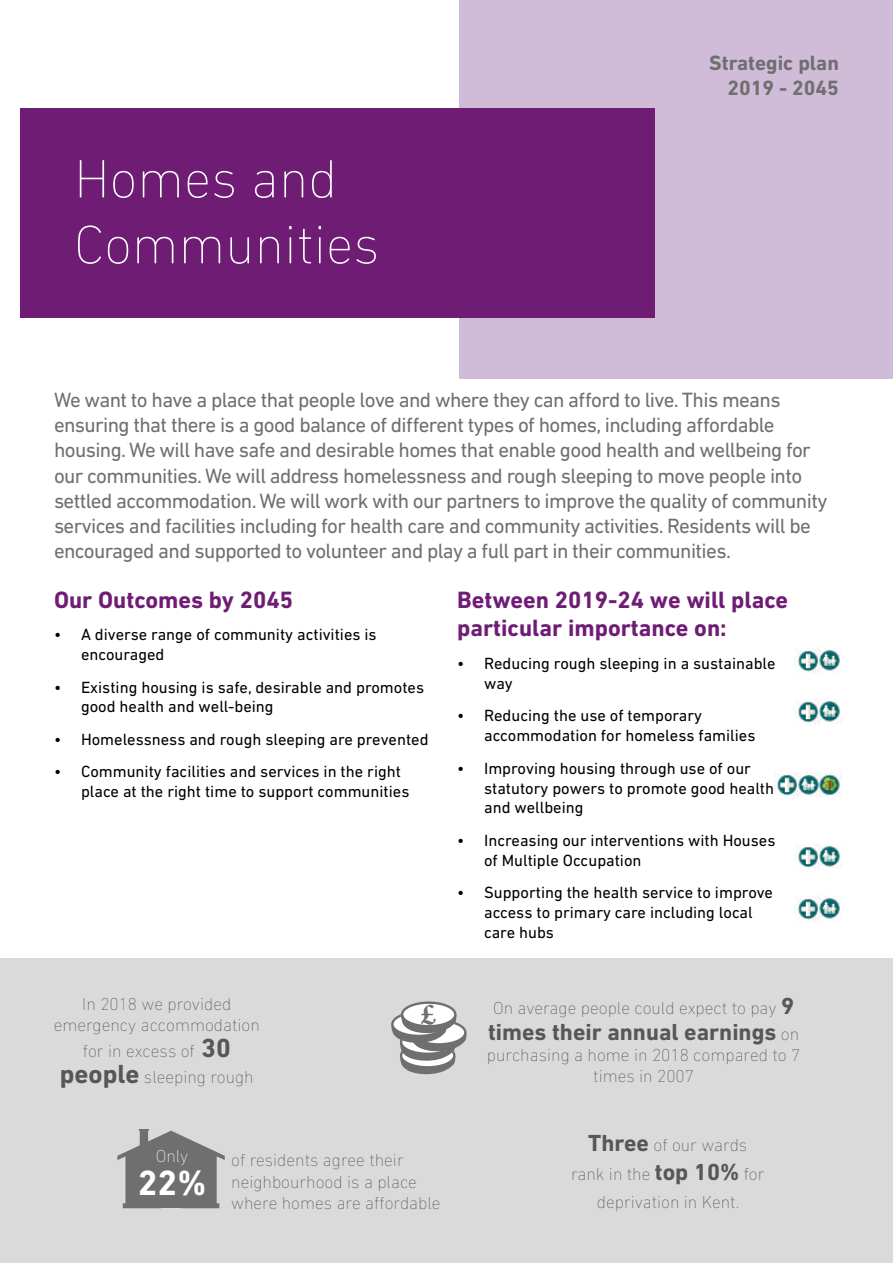
<style>
.page{position:relative;width:893px;height:1263px;background:#fff}
.page>*{position:absolute;margin:0;border:0;box-sizing:border-box;transform-origin:0 0}
.t1{font:200 54.9px/65.8px "DIN Next LT Pro";color:#fff}
.t2{font:700 35.7px "DIN Next LT Pro";color:#fff}
.t3{font:700 30.3px "Minion Pro";color:#706f6f}
.t4{font:700 24px/28.8px "DIN Next LT Pro";color:#6f1c75}
.t5{font:700 23.7px "DIN Next LT Pro";color:#575756}
.t6{font:21px/25.2px "DIN Next LT Pro";letter-spacing:-.03em;color:#706f6f}
.t7{font:700 21px/25.2px "DIN Next LT Pro";color:#706f6f;text-align:right}
.t8{font:200 17.7px/21.1px "DIN Next LT Pro";color:#575756;text-align:center}
.t9{font:200 17.7px "DIN Next LT Pro";color:#fff}
.t10{font:16.5px/19.8px "DIN Next LT Pro";color:#000}
.s1{font-weight:700;font-size:26.7px}
.s2{font-weight:700;font-size:23.7px}
.s3{font-weight:200;font-size:17.7px}
</style>
<div class="page">
<div style="left:0;top:958px;width:893px;height:305px;background:#dadada"></div>
<div style="left:459px;top:0;width:434px;height:378px;background:#d0bcd9"></div>
<div style="left:20px;top:108px;width:635px;height:210px;background:#6f1c75"></div>
<svg style="left:117px;top:1129px;width:108px;height:79px"></svg>
<div style="left:151px;top:1157px;width:37px;height:51px;background:#706f6f"></div>
<img style="left:794px;top:648px;width:21px;height:24px">
<img style="left:794px;top:699px;width:21px;height:24px">
<img style="left:794px;top:844px;width:21px;height:24px">
<img style="left:794px;top:896px;width:21px;height:24px">
<img style="left:815px;top:648px;width:27px;height:25px">
<img style="left:815px;top:699px;width:27px;height:25px">
<img style="left:815px;top:844px;width:27px;height:25px">
<img style="left:815px;top:896px;width:27px;height:25px">
<img style="left:773px;top:772px;width:21px;height:24px">
<img style="left:794px;top:772px;width:22px;height:25px">
<img style="left:816px;top:771px;width:26px;height:27px">
<div style="left:402px;top:1003px;width:53px;height:23px;background:#fff;border-radius:50%"></div>
<div style="left:401px;top:1001px;width:55px;height:26px;border:2px solid #706f6f;border-radius:50%"></div>
<svg style="left:391px;top:1015px;width:76px;height:59px"></svg>
<h1 class="t1" style="left:74px;top:145px;width:307px">Homes and<br>Communities</h1>
<p class="t7" style="left:709px;top:50px;width:131px">Strategic plan<br>2019 - 2045</p>
<p class="t6" style="left:54px;top:387px;width:775px">We want to have a place that people love and where they can afford to live. This means ensuring that there is a good balance of different types of homes, including affordable housing. We will have safe and desirable homes that enable good health and wellbeing for our communities. We will address homelessness and rough sleeping to move people into settled accommodation. We will work with our partners to improve the quality of community services and facilities including for health care and community activities. Residents will be encouraged and supported to volunteer and play a full part in their communities.</p>
<h3 class="t4" style="left:54px;top:585px;width:241px">Our Outcomes by 2045</h3>
<p class="t10" style="left:81px;top:624px;width:297px;text-indent:-27px">• A diverse range of community activities is encouraged</p>
<p class="t10" style="left:81px;top:677px;width:345px;text-indent:-27px">• Existing housing is safe, desirable and promotes good health and well-being</p>
<p class="t10" style="left:54px;top:729px;width:376px">• Homelessness and rough sleeping are prevented</p>
<p class="t10" style="left:81px;top:762px;width:330px;text-indent:-27px">• Community facilities and services in the right place at the right time to support communities</p>
<h3 class="t4" style="left:457px;top:585px;width:333px">Between 2019-24 we will place particular importance on:</h3>
<p class="t10" style="left:484px;top:653px;width:293px;text-indent:-27px">• Reducing rough sleeping in a sustainable way</p>
<p class="t10" style="left:484px;top:706px;width:273px;text-indent:-27px">• Reducing the use of temporary accommodation for homeless families</p>
<p class="t10" style="left:484px;top:758px;width:291px;text-indent:-27px">• Improving housing through use of our statutory powers to promote good health and wellbeing</p>
<p class="t10" style="left:484px;top:830px;width:293px;text-indent:-27px">• Increasing our interventions with Houses of Multiple Occupation</p>
<p class="t10" style="left:484px;top:882px;width:290px;text-indent:-27px">• Supporting the health service to improve access to primary care including local care hubs</p>
<p class="t8" style="left:54px;top:993px;width:208px">In 2018 we provided emergency accommodation</p>
<p class="t8" style="left:60px;top:1038px;width:195px;line-height:26px">for in excess of <span class="s1">30 people</span> sleeping rough</p>
<h3 class="t3" style="left:421px;top:993px;width:17px">£</h3>
<p class="t9" style="left:156px;top:1145px;width:34px">Only</p>
<h2 class="t2" style="left:138px;top:1162px;width:70px">22%</h2>
<p class="t8" style="left:231px;top:1150px;width:211px;text-align:left">of residents agree their neighbourhood is a place where homes are affordable</p>
<p class="t8" style="left:493px;top:998px;width:303px">On average people could expect to pay <span class="s2">9</span></p>
<h3 class="t5" style="left:488px;top:1018px;width:313px">times their annual earnings <span class="s3">on</span></h3>
<p class="t8" style="left:487px;top:1044px;width:315px">purchasing a home in 2018 compared to 7 times in 2007</p>
<p class="t8" style="left:571px;top:1131px;width:195px;line-height:28.3px"><span class="s2">Three</span> of our wards rank in the <span class="s2">top 10%</span> for deprivation in Kent.</p>
</div>
